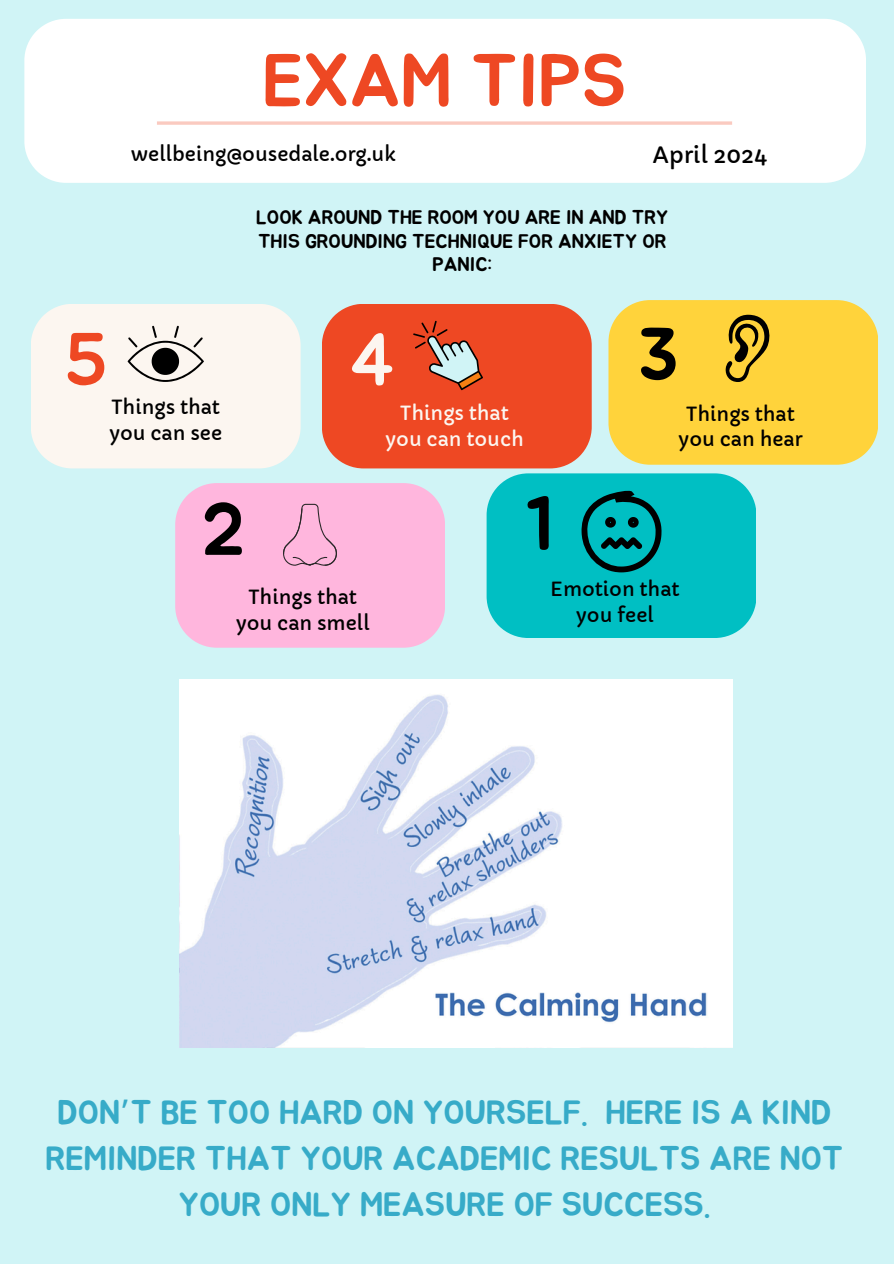
<style>
.page{position:relative;width:894px;height:1264px;background:#fff}
.page>*{position:absolute;margin:0;border:0;box-sizing:border-box;transform-origin:0 0}
.t1{font:73.5px "Jua";color:#ee4823}
.t2{font:73.5px "Jua";color:#000}
.t3{font:73.5px "Jua";color:#fcf6f0}
.t4{font:33.45px/46.2px "Jua";color:#37abc8;text-align:center}
.t5{font:22.2px "Capriola";color:#000}
.t6{font:19.5px/23.7px "Jua";color:#000;text-align:center}
.t7{font:19.2px/25.8px "Capriola";color:#000;text-align:center}
.t8{font:19.2px "Capriola";color:#fcf6f0}
.s1{font-family:"Noto Sans Gurmukhi"}
</style>
<div class="page">
<div style="left:0;top:0;width:893px;height:1263px;background:#d0f4f6"></div>
<div style="left:24px;top:19px;width:841px;height:164px;background:#fff"></div>
<svg style="left:157px;top:121px;width:575px;height:4px;background:#fad2c9"></svg>
<svg style="left:31px;top:300px;width:846px;height:347px"></svg>
<img style="left:179px;top:679px;width:553px;height:368px">
<h1 class="t1" style="left:262px;top:47px;width:365px">EXAM TIPS</h1>
<p class="t7" style="left:131px;top:142px;width:266px">wellbeing@ousedale.org.uk</p>
<p class="t5" style="left:652px;top:142px;width:116px">April 2024</p>
<p class="t6" style="left:256px;top:206px;width:413px">LOOK AROUND THE ROOM YOU ARE IN AND TRY<br>THIS GROUNDING TECHNIQUE FOR ANXIETY OR<br>PANIC:</p>
<h3 class="t1" style="left:65px;top:326px;width:44px">5</h3>
<h4 class="t3" style="left:349px;top:327px;width:48px">4</h4>
<p class="t2" style="left:638px;top:321px;width:42px">3</p>
<p class="t7" style="left:111px;top:394px;width:110px">Things that</p>
<p class="t7" style="left:109px;top:420px;width:115px">you can see</p>
<p class="t8" style="left:400px;top:401px;width:110px">Things that</p>
<p class="t8" style="left:385px;top:427px;width:140px">you can touch</p>
<p class="t2" style="left:202px;top:496px;width:45px">2</p>
<p class="t2" style="left:526px;top:491px;width:32px">1</p>
<p class="t7" style="left:686px;top:401px;width:110px">Things that</p>
<p class="t7" style="left:678px;top:427px;width:126px">you can hear</p>
<p class="t7" style="left:248px;top:584px;width:110px">Things that</p>
<p class="t7" style="left:235px;top:610px;width:135px">you can smell</p>
<p class="t7" style="left:550px;top:576px;width:131px">Emotion that you feel</p>
<p class="t4" style="left:45px;top:1090px;width:799px">DON<span class="s1">’</span>T BE TOO HARD ON YOURSELF. HERE IS A KIND<br>REMINDER THAT YOUR ACADEMIC RESULTS ARE NOT<br>YOUR ONLY MEASURE OF SUCCESS.</p>
</div>
